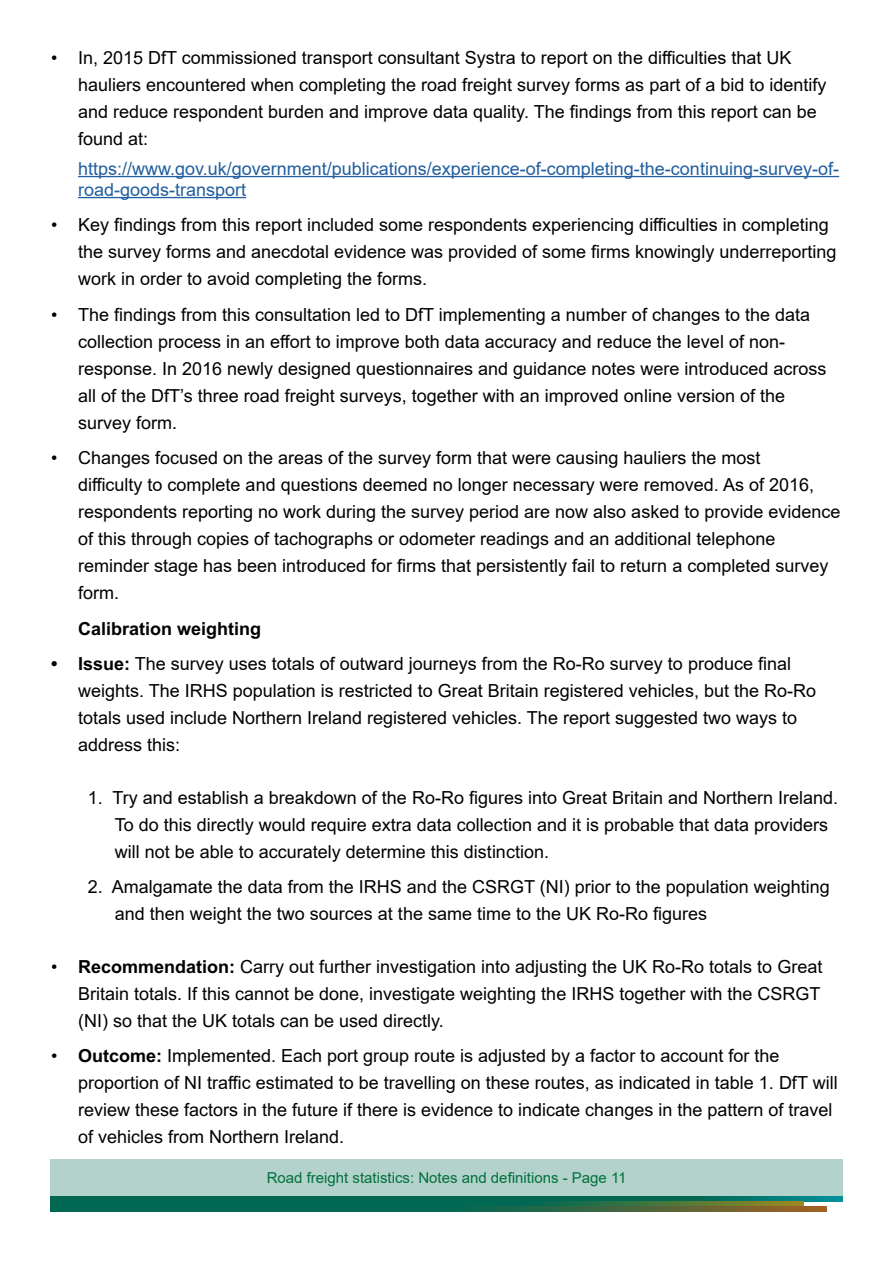
<style>
.page{position:relative;width:893px;height:1263px;background:#fff}
.page>*{position:absolute;margin:0;border:0;box-sizing:border-box;transform-origin:0 0}
.bold_intro_text{font:18px/27px "Arial";color:#000}
.bold_intro_text-2{font:18px/27px "Arial MT2";color:#000}
.bold_intro_text-3{font:18px/21px "Arial";color:#215e9e}
.bold_intro_text-4{font:18px "Arial Bold MT2";color:#000}
.t1{font:15px "Arial";color:#00703c}
.s1{font-family:"Arial MT2"}
.s2{font-family:"Arial Bold MT2"}
.s3{font-family:"Arial"}
</style>
<div class="page">
<div style="left:50px;top:1160px;width:792px;height:36px;background:#b3d2cb"></div>
<svg style="left:50px;top:1196px;width:792px;height:5px;background:#006b59"></svg>
<svg style="left:50px;top:1201px;width:753px;height:5px;background:#1b6d4a"></svg>
<svg style="left:50px;top:1206px;width:777px;height:6px;background:#256647"></svg>
<hr style="left:78px;top:176px;width:761px;height:1px;background:#215e9e">
<hr style="left:78px;top:197px;width:168px;height:1px;background:#215e9e">
<p class="bold_intro_text" style="left:78px;top:44px;width:750px;text-indent:-27px"><span class="s1">•</span> In, 2015 DfT commissioned transport consultant Systra to report on the difficulties that UK <span class="s1">hauliers encountered when completing the road freight survey forms as part of a bid to identify </span>and reduce respondent burden and improve data quality. The findings from this report can be <span class="s1">found at:</span></p>
<p class="bold_intro_text-3" style="left:78px;top:158px;width:762px">https://www.gov.uk/government/publications/experience-of-completing-the-continuing-survey-of&shy;road-goods-transport</p>
<p class="bold_intro_text" style="left:78px;top:211px;width:760px;text-indent:-27px"><span class="s1">•</span> Key findings from this report included some respondents experiencing difficulties in completing the survey forms and anecdotal evidence was provided of some firms knowingly underreporting work in order to avoid completing the forms.</p>
<p class="bold_intro_text" style="left:78px;top:301px;width:750px;text-indent:-27px"><span class="s1">•</span> The findings from this consultation led to DfT implementing a number of changes to the data collection process in an effort to improve both data accuracy and reduce the level of non&shy;response. In 2016 newly designed questionnaires and guidance notes were introduced across <span class="s1">all of the DfT’s three road freight surveys, together with an improved online version of the survey form.</span></p>
<p class="bold_intro_text" style="left:78px;top:444px;width:764px;text-indent:-27px"><span class="s1">• Changes focused on the areas of the survey form that were causing hauliers the most<br></span>difficulty to complete and questions deemed no longer necessary were removed. As of 2016, respondents reporting no work during the survey period are now also asked to provide evidence <span class="s1">of this through copies of tachographs or odometer readings and an additional telephone </span>reminder stage has been introduced for firms that persistently fail to return a completed survey <span class="s1">form.</span></p>
<p class="bold_intro_text-4" style="left:78px;top:616px;width:185px">Calibration weighting</p>
<p class="bold_intro_text" style="left:78px;top:650px;width:739px;text-indent:-27px"><span class="s2">• Issue:</span> The survey uses totals of outward journeys from the Ro-Ro survey to produce final weights. The IRHS population is restricted to Great Britain registered vehicles, but the Ro-Ro <span class="s1">totals used include Northern Ireland registered vehicles. The report suggested two ways to address this:</span></p>
<p class="bold_intro_text-2" style="left:115px;top:784px;width:725px;text-indent:-27px"><span class="s3">1. Try and establish a breakdown of the Ro-Ro figures into Great Britain and Northern Ireland.<br></span>To do this directly would require extra data collection and it is probable that data providers will not be able to accurately determine this distinction.</p>
<p class="bold_intro_text-2" style="left:115px;top:873px;width:717px;text-indent:-27px">2. Amalgamate the data from the IRHS and the CSRGT (NI) prior to the population weighting <span class="s3">and then weight the two sources at the same time to the UK Ro-Ro figures</span></p>
<p class="bold_intro_text-2" style="left:78px;top:953px;width:746px;text-align:justify;text-indent:-27px">• <span class="s2">Recommendation:</span> <span class="s3">Carry out further investigation into adjusting the UK Ro-Ro totals to Great </span>Britain totals. If this cannot be done, investigate weighting the IRHS together with the CSRGT (NI) so that the UK totals can be used directly.</p>
<p class="bold_intro_text" style="left:78px;top:1042px;width:761px;text-indent:-27px"><span class="s1">•</span> <span class="s2">Outcome:</span> Implemented. Each port group route is adjusted by a factor to account for the proportion of NI traffic estimated to be travelling on these routes, as indicated in table 1. DfT will <span class="s1">review these factors in the future if there is evidence to indicate changes in the pattern of travel of vehicles from Northern Ireland.</span></p>
<p class="t1" style="left:267px;top:1168px;width:361px">Road freight statistics: Notes and definitions - Page 11</p>
</div>
